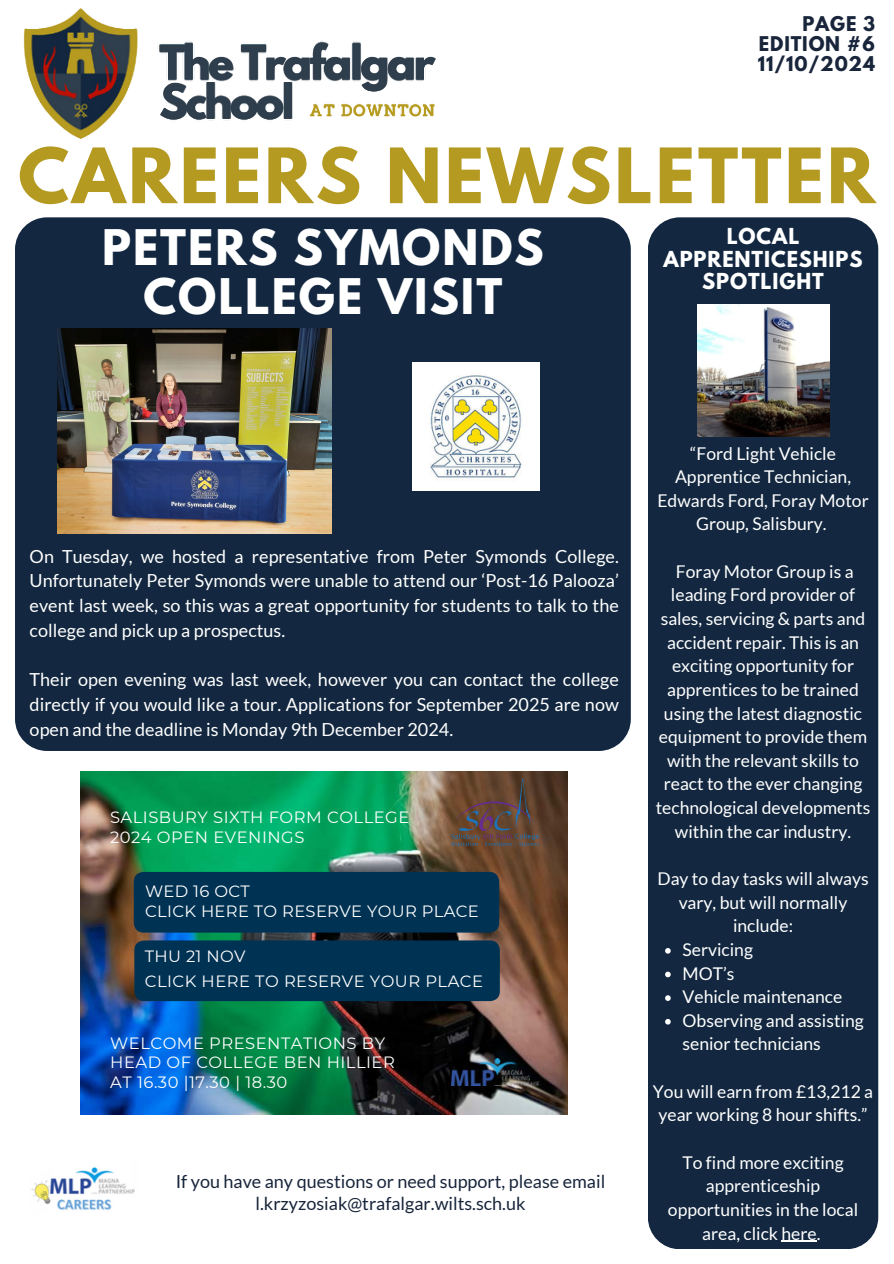
<style>
.page{position:relative;width:894px;height:1264px;background:#fff}
.page>*{position:absolute;margin:0;border:0;box-sizing:border-box;transform-origin:0 0}
.t1{font:700 67.5px "League Spartan";letter-spacing:.045em;color:#b49a21}
.t2{font:700 43.5px/49.5px "League Spartan";letter-spacing:.045em;color:#fff;text-align:center}
.t3{font:700 19.5px/22.5px "League Spartan";letter-spacing:.045em;color:#fff;text-align:center}
.t4{font:18px/24.8px "Lato";color:#fff;text-align:justify}
.t5{font:18px/22.5px "Lato";color:#18253b;text-align:center}
.t6{font:700 18px/20.2px "League Spartan";letter-spacing:.045em;color:#18253b;text-align:justify}
.t7{font:17.55px/23.7px "Lato";color:#fff;text-align:center}
.t8{font:16.35px/19.6px "Montserrat";letter-spacing:.03em;color:#fff}
</style>
<div class="page">
<img style="left:15px;top:8px;width:421px;height:235px">
<img style="left:31px;top:1167px;width:104px;height:44px">
<div style="left:15px;top:217px;width:615px;height:534px;background:#132840;border-radius:32px"></div>
<div style="left:647px;top:217px;width:231px;height:1032px;background:#132840;border-radius:32px"></div>
<img style="left:81px;top:771px;width:486px;height:343px">
<img style="left:447px;top:774px;width:95px;height:76px">
<img style="left:451px;top:1058px;width:87px;height:27px">
<div style="left:134px;top:871px;width:365px;height:61px;background:#003253;border-radius:10px"></div>
<div style="left:134px;top:940px;width:365px;height:61px;background:#003253;border-radius:10px"></div>
<img style="left:412px;top:363px;width:128px;height:127px">
<img style="left:58px;top:329px;width:273px;height:204px">
<img style="left:697px;top:304px;width:131px;height:132px">
<svg style="left:665px;top:948px;width:5px;height:5px"></svg>
<svg style="left:665px;top:971px;width:5px;height:6px"></svg>
<svg style="left:665px;top:995px;width:5px;height:5px"></svg>
<svg style="left:665px;top:1019px;width:5px;height:5px"></svg>
<hr style="left:781px;top:1240px;width:35px;height:1px;background:#fff">
<p class="t6" style="left:757px;top:16px;width:119px;text-indent:45px">PAGE 3<br>EDITION #6<br>11/10/2024</p>
<p class="t1" style="left:18px;top:142px;width:858px">CAREERS NEWSLETTER</p>
<p class="t2" style="left:102px;top:228px;width:443px">PETERS SYMONDS<br>COLLEGE VISIT</p>
<p class="t3" style="left:663px;top:227px;width:200px">LOCAL<br>APPRENTICESHIPS<br>SPOTLIGHT</p>
<h5 class="t4" style="left:30px;top:543px;width:590px">On Tuesday, we hosted a representative from Peter Symonds College.<br>Unfortunately Peter Symonds were unable to attend our ‘Post-16 Palooza’ event last week, so this was a great opportunity for students to talk to the college and pick up a prospectus.</h5>
<p class="t4" style="left:30px;top:667px;width:590px">Their open evening was last week, however you can contact the college directly if you would like a tour. Applications for September 2025 are now open and the deadline is Monday 9th December 2024.</p>
<p class="t8" style="left:110px;top:807px;width:301px">SALISBURY SIXTH FORM COLLEGE<br>2024 OPEN EVENINGS</p>
<p class="t8" style="left:145px;top:881px;width:335px">WED 16 OCT<br>CLICK HERE TO RESERVE YOUR PLACE</p>
<h4 class="t8" style="left:145px;top:944px;width:339px;line-height:24.6px">THU 21 NOV<br>CLICK HERE TO RESERVE YOUR PLACE</h4>
<p class="t8" style="left:110px;top:1033px;width:286px">WELCOME PRESENTATIONS BY<br>HEAD OF COLLEGE BEN HILLIER<br>AT 16.30 |17.30 | 18.30</p>
<p class="t5" style="left:176px;top:1169px;width:431px">If you have any questions or need support, please email l.krzyzosiak@trafalgar.wilts.sch.uk</p>
<p class="t7" style="left:657px;top:441px;width:213px">“Ford Light Vehicle<br>Apprentice Technician,<br>Edwards Ford, Foray Motor<br>Group, Salisbury.</p>
<p class="t7" style="left:655px;top:559px;width:216px">Foray Motor Group is a leading Ford provider of sales, servicing &amp; parts and accident repair. This is an exciting opportunity for apprentices to be trained using the latest diagnostic equipment to provide them with the relevant skills to react to the ever changing technological developments within the car industry.</p>
<p class="t7" style="left:657px;top:866px;width:213px">Day to day tasks will always vary, but will normally include:</p>
<p class="t7" style="left:682px;top:937px;width:72px">Servicing</p>
<p class="t7" style="left:682px;top:960px;width:53px">MOT’s</p>
<h5 class="t7" style="left:682px;top:984px;width:161px">Vehicle maintenance</h5>
<p class="t7" style="left:682px;top:1008px;width:183px;text-align:left">Observing and assisting senior technicians</p>
<h5 class="t7" style="left:652px;top:1079px;width:222px">You will earn from £13,212 a year working 8 hour shifts.”</h5>
<h5 class="t7" style="left:667px;top:1149px;width:192px">To find more exciting apprenticeship opportunities in the local area, click here.</h5>
</div>
